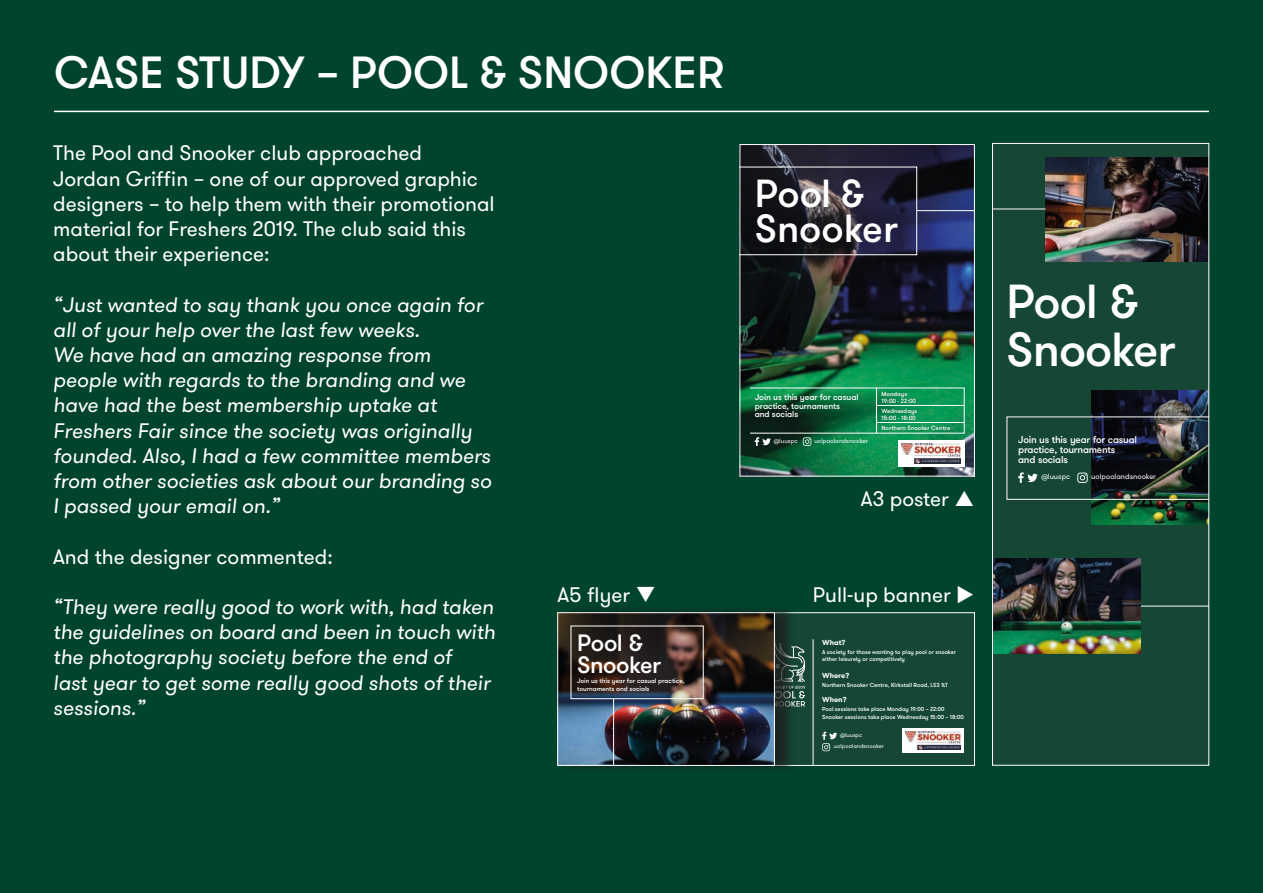
<style>
.page{position:relative;width:1263px;height:893px;background:#00442e}
.page>*{position:absolute;margin:0;border:0;box-sizing:border-box;transform-origin:0 0}
.t1{font:500 47.7px/47.7px "GT Walsheim";letter-spacing:-.02em;color:#fff}
.t2{font:500 45px "GT Walsheim";color:#fff}
.t3{font:500 39.15px/35.2px "GT Walsheim";color:#fff}
.t4{font:500 23.7px/22.5px "GT Walsheim";letter-spacing:-.02em;color:#fff}
.t5{font:italic 21px/25.2px "GT Walsheim";color:#fff}
.t6{font:21px/25.2px "GT Walsheim";color:#fff}
.t7{font:500 10.05px/10.1px "GT Walsheim";letter-spacing:-.02em;color:#fff}
.t8{font:500 8.55px/8.6px "GT Walsheim";letter-spacing:-.01em;color:#fff}
.t9{font:7.5px "GT Walsheim";color:#fff}
.t10{font:700 7.35px "GT Walsheim";color:#fff}
.t11{font:500 6.6px/7.4px "GT Walsheim";letter-spacing:-.005em;color:#fff}
.t12{font:6.3px "GT Walsheim";color:#fff}
.t13{font:500 6.15px/6.9px "GT Walsheim";color:#fff}
.t14{font:500 5.85px/7.4px "GT Walsheim";color:#fff}
.t15{font:5.85px/11.2px "GT Walsheim";color:#fff}
</style>
<div class="page">
<hr style="left:54px;top:111px;width:1155px;height:1px;background:#fff">
<img style="left:742px;top:146px;width:230px;height:328px">
<div style="left:748px;top:386px;width:218px;height:49px;background:#1d1d1b;opacity:.14"></div>
<hr style="left:874px;top:386px;width:4px;height:49px;background:#1d1d1b;opacity:.14">
<hr style="left:876px;top:388px;width:1px;height:45px;background:#fff">
<hr style="left:875px;top:403px;width:91px;height:4px;background:#1d1d1b;opacity:.14">
<hr style="left:876px;top:405px;width:88px;height:1px;background:#fff">
<hr style="left:875px;top:420px;width:91px;height:4px;background:#1d1d1b;opacity:.14">
<hr style="left:876px;top:422px;width:88px;height:1px;background:#fff">
<div style="left:879px;top:389px;width:73px;height:43px;background:#1d1d1b;opacity:.32"></div>
<svg style="left:742px;top:167px;width:175px;height:88px"></svg>
<hr style="left:917px;top:210px;width:57px;height:1px;background:#fff">
<svg style="left:755px;top:437px;width:16px;height:9px"></svg>
<svg style="left:803px;top:437px;width:8px;height:9px"></svg>
<svg style="left:898px;top:440px;width:66px;height:26px"></svg>
<img style="left:902px;top:443px;width:58px;height:20px">
<div style="left:758px;top:613px;width:216px;height:152px;background:#154734"></div>
<svg style="left:822px;top:732px;width:15px;height:19px"></svg>
<svg style="left:795px;top:646px;width:10px;height:61px"></svg>
<svg style="left:902px;top:728px;width:62px;height:24px"></svg>
<hr style="left:813px;top:639px;width:1px;height:126px;background:#fff">
<img style="left:906px;top:731px;width:54px;height:18px">
<div style="left:758px;top:612px;width:217px;height:154px;border:1px solid #fff"></div>
<div style="left:992px;top:143px;width:217px;height:622px;background:#154734"></div>
<img style="left:1045px;top:157px;width:162px;height:104px">
<hr style="left:992px;top:207px;width:55px;height:4px;background:#1d1d1b;opacity:.14">
<hr style="left:992px;top:209px;width:53px;height:1px;background:#fff">
<hr style="left:1139px;top:604px;width:70px;height:4px;background:#1d1d1b;opacity:.14">
<hr style="left:1140px;top:606px;width:69px;height:1px;background:#fff">
<img style="left:1091px;top:391px;width:116px;height:134px">
<div style="left:1005px;top:415px;width:204px;height:86px;background:#1d1d1b;opacity:.14"></div>
<img style="left:1006px;top:417px;width:201px;height:83px">
<img style="left:994px;top:558px;width:146px;height:96px">
<div style="left:992px;top:143px;width:217px;height:622px;border:1px solid #fff"></div>
<div style="left:562px;top:604px;width:233px;height:170px;background:#1d1d1b;opacity:.75"></div>
<img style="left:559px;top:614px;width:214px;height:150px">
<div style="left:571px;top:626px;width:132px;height:73px;border:1px solid #fff"></div>
<hr style="left:613px;top:699px;width:1px;height:66px;background:#fff">
<svg style="left:774px;top:765px;width:4px;height:4px"></svg>
<div style="left:557px;top:612px;width:218px;height:154px;border:1px solid #fff"></div>
<h2 class="t2" style="left:54px;top:44px;width:672px">CASE STUDY – POOL &amp; SNOOKER</h2>
<p class="t6" style="left:53px;top:141px;width:443px">The Pool and Snooker club approached Jordan Griffin – one of our approved graphic designers – to help them with their promotional material for Freshers 2019. The club said this about their experience:</p>
<p class="t5" style="left:53px;top:292px;width:440px">“Just wanted to say thank you once again for all of your help over the last few weeks.<br>We have had an amazing response from people with regards to the branding and we have had the best membership uptake at Freshers Fair since the society was originally founded. Also, I had a few committee members from other societies ask about our branding so I passed your email on.”</p>
<p class="t6" style="left:53px;top:544px;width:281px">And the designer commented:</p>
<p class="t5" style="left:53px;top:595px;width:444px">“They were really good to work with, had taken the guidelines on board and been in touch with the photography society before the end of<br>last year to get some really good shots of their sessions.”</p>
<h3 class="t3" style="left:755px;top:177px;width:145px">Pool &amp;<br>Snooker</h3>
<p class="t8" style="left:755px;top:393px;width:105px">Join us this year for casual practice, tournaments<br>and socials</p>
<p class="t12" style="left:774px;top:437px;width:25px">@luuspc</p>
<p class="t12" style="left:814px;top:437px;width:55px">uolpoolandsnooker</p>
<p class="t13" style="left:882px;top:390px;width:36px">Mondays<br>19:00 - 22:00</p>
<p class="t13" style="left:882px;top:407px;width:37px">Wednesdays<br>15:00 - 18:00</p>
<p class="t13" style="left:882px;top:424px;width:70px">Northern Snooker Centre</p>
<p class="t6" style="left:861px;top:487px;width:89px">A3 poster</p>
<p class="t6" style="left:557px;top:582px;width:100px">A5 flyer ❑</p>
<p class="t6" style="left:813px;top:582px;width:163px">Pull-up banner ◆</p>
<p class="t4" style="left:577px;top:632px;width:86px">Pool &amp;<br>Snooker</p>
<p class="t11" style="left:577px;top:677px;width:109px">Join us this year for casual practice, tournaments and socials</p>
<p class="t10" style="left:822px;top:637px;width:25px">What?</p>
<p class="t14" style="left:822px;top:648px;width:135px">A society for those wanting to play pool or snooker either leisurely or competitively</p>
<p class="t10" style="left:822px;top:671px;width:29px">Where?</p>
<p class="t14" style="left:822px;top:682px;width:127px">Northern Snooker Centre, Kirkstall Road, LS3 1LT</p>
<p class="t10" style="left:822px;top:694px;width:26px">When?</p>
<p class="t14" style="left:822px;top:706px;width:143px">Pool sessions take place Monday 19:00 – 22:00<br>Snooker sessions take place Wednesday 15:00 – 18:00</p>
<p class="t15" style="left:834px;top:730px;width:51px;text-indent:6px">@luuspc uolpoolandsnooker</p>
<h1 class="t1" style="left:1006px;top:279px;width:170px">Pool &amp;<br>Snooker</h1>
<p class="t7" style="left:1018px;top:434px;width:120px">Join us this year for casual practice, tournaments<br>and socials</p>
<p class="t9" style="left:1041px;top:472px;width:30px">@luuspc</p>
<p class="t9" style="left:1091px;top:472px;width:66px">uolpoolandsnooker</p>
</div>
